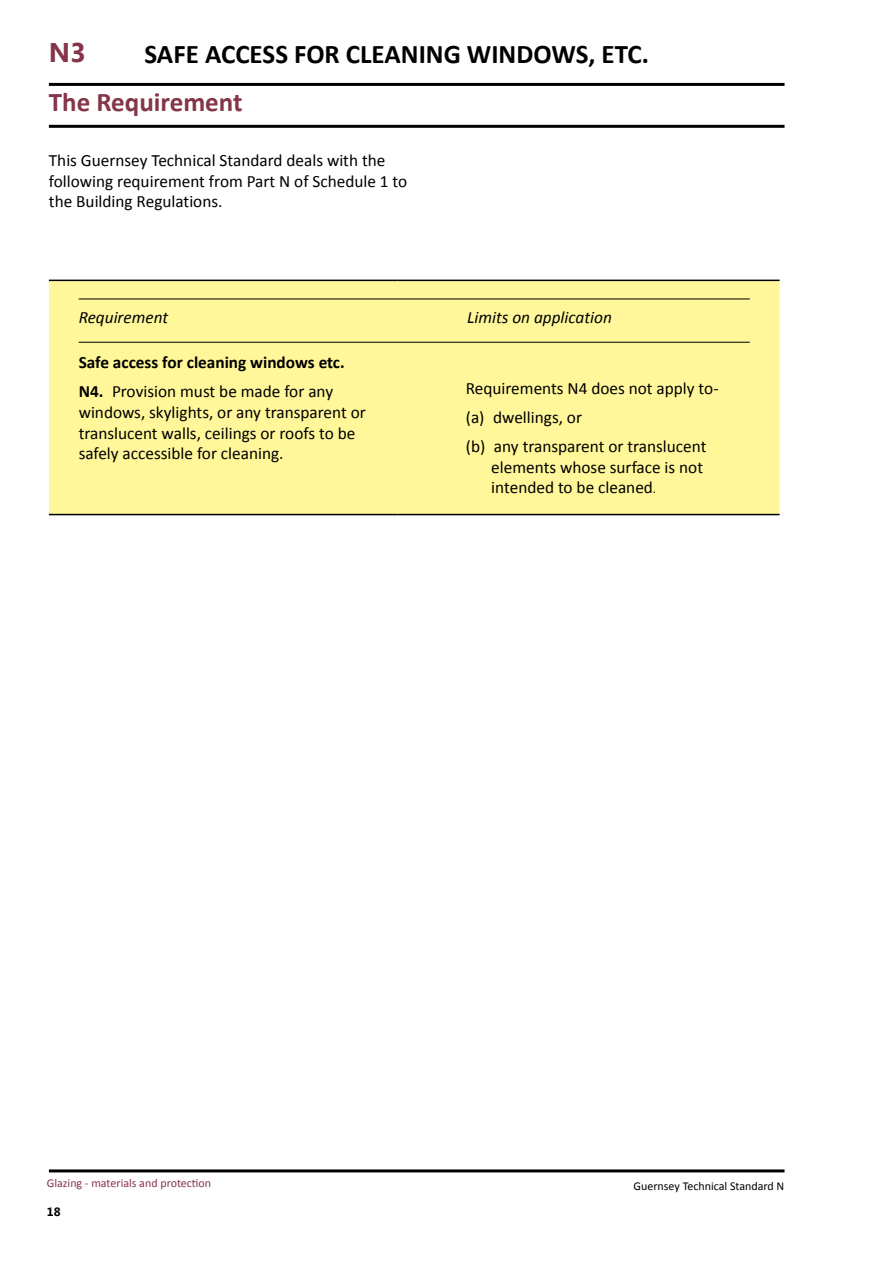
<style>
.page{position:relative;width:893px;height:1263px;background:#fff}
.page>*{position:absolute;margin:0;border:0;box-sizing:border-box;transform-origin:0 0}
.t1{font:700 27px "Calibri";color:#000}
.t2{font:700 27px "Calibri";color:#843549}
.t3{font:700 27px "Segoe UI";color:#843549}
.t4{font:17.25px/20.7px "Calibri";color:#000}
.t5{font:700 17.25px/29px "Calibri";color:#000}
.t6{font:italic 17.25px "Calibri";color:#000}
.t7{font:12px "Calibri";color:#843549}
.t8{font:12px "Calibri";color:#000}
.t9{font:700 12px "Segoe UI";color:#000}
.s1{font-weight:400}
.s2{font-size:12.75px}
</style>
<div class="page">
<hr style="left:49px;top:83px;width:735px;height:3px;background:#000">
<hr style="left:49px;top:1169px;width:735px;height:3px;background:#000">
<div style="left:49px;top:281px;width:731px;height:233px;background:#fff799"></div>
<hr style="left:49px;top:514px;width:349px;height:1px;background:#000">
<hr style="left:398px;top:514px;width:382px;height:1px;background:#000">
<hr style="left:49px;top:280px;width:349px;height:1px;background:#000">
<hr style="left:398px;top:280px;width:382px;height:1px;background:#000">
<hr style="left:79px;top:299px;width:671px;height:1px;background:#000">
<hr style="left:79px;top:342px;width:671px;height:1px;background:#000">
<hr style="left:49px;top:125px;width:735px;height:3px;background:#000">
<h1 class="t3" style="left:49px;top:33px;width:38px">N3</h1>
<h1 class="t1" style="left:145px;top:37px;width:506px">SAFE ACCESS FOR CLEANING WINDOWS, ETC.</h1>
<h1 class="t2" style="left:49px;top:85px;width:195px">The Requirement</h1>
<p class="t4" style="left:49px;top:150px;width:360px">This Guernsey Technical Standard deals with the following requirement from Part N of Schedule 1 to the Building Regulations.</p>
<p class="t6" style="left:79px;top:305px;width:91px">Requirement</p>
<p class="t6" style="left:467px;top:305px;width:146px">Limits on application</p>
<p class="t5" style="left:79px;top:348px;width:268px">Safe access for cleaning windows etc.<br>N4. <span class="s1">Provision must be made for any</span></p>
<p class="t4" style="left:79px;top:402px;width:289px">windows, skylights, or any transparent or translucent walls, ceilings or roofs to be safely accessible for cleaning.</p>
<p class="t4" style="left:466px;top:374px;width:254px;line-height:29px">Requirements N4 does not apply to-(a) dwellings, or<br>(b) any transparent or translucent</p>
<p class="t4" style="left:491px;top:457px;width:213px">elements whose surface is not intended to be cleaned<span class="s2">.</span></p>
<p class="t7" style="left:47px;top:1175px;width:166px">Glazing - materials and protection</p>
<p class="t8" style="left:634px;top:1178px;width:152px">Guernsey Technical Standard N</p>
<p class="t9" style="left:47px;top:1203px;width:15px">18</p>
</div>
